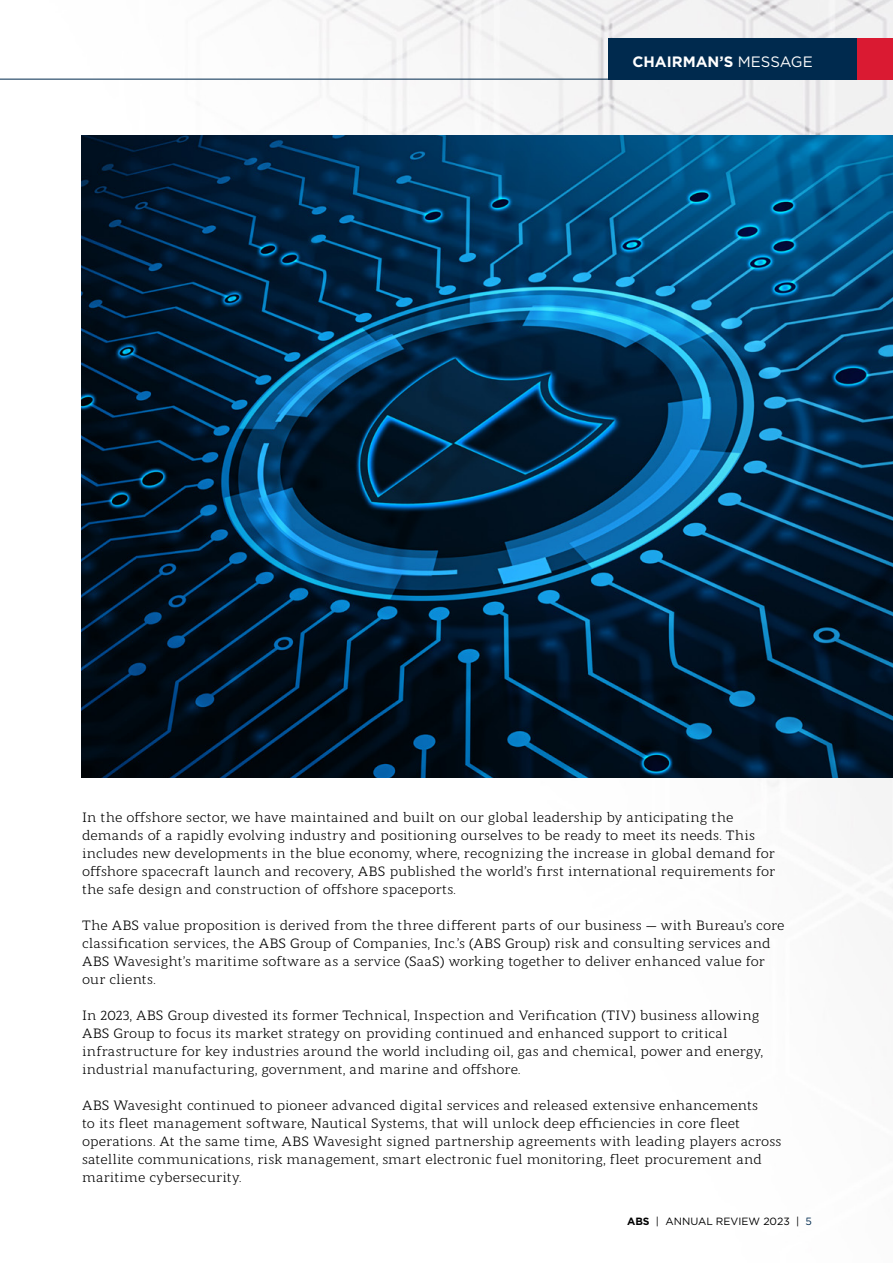
<style>
.page{position:relative;width:893px;height:1263px;background:#fff}
.page>*{position:absolute;margin:0;border:0;box-sizing:border-box;transform-origin:0 0}
.t1{font:700 15px "Gotham";color:#fff}
.t2{font:13.5px/18px "Modum";color:#000}
.t3{font:10.5px "Gotham";color:#000}
.s1{font-weight:400}
.s2{font-weight:700}
.s3{color:#002a4e}
</style>
<div class="page">
<img style="left:0;top:0;width:893px;height:909px">
<hr style="left:0;top:79px;width:893px;height:1px;background:#002a4e">
<div style="left:608px;top:39px;width:260px;height:41px;background:#002a4e"></div>
<div style="left:858px;top:39px;width:35px;height:41px;background:#da1a32"></div>
<img style="left:81px;top:135px;width:812px;height:642px">
<p class="t1" style="left:632px;top:51px;width:182px">CHAIRMAN’S <span class="s1">MESSAGE</span></p>
<p class="t2" style="left:82px;top:807px;width:695px">In the offshore sector, we have maintained and built on our global leadership by anticipating the demands of a rapidly evolving industry and positioning ourselves to be ready to meet its needs. This includes new developments in the blue economy, where, recognizing the increase in global demand for offshore spacecraft launch and recovery, ABS published the world’s first international requirements for the safe design and construction of offshore spaceports.</p>
<p class="t2" style="left:82px;top:915px;width:704px">The ABS value proposition is derived from the three different parts of our business — with Bureau’s core classification services, the ABS Group of Companies, Inc.’s (ABS Group) risk and consulting services and ABS Wavesight’s maritime software as a service (SaaS) working together to deliver enhanced value for our clients.</p>
<p class="t2" style="left:82px;top:1005px;width:683px">In 2023, ABS Group divested its former Technical, Inspection and Verification (TIV) business allowing ABS Group to focus its market strategy on providing continued and enhanced support to critical infrastructure for key industries around the world including oil, gas and chemical, power and energy, industrial manufacturing, government, and marine and offshore.</p>
<p class="t2" style="left:82px;top:1095px;width:701px">ABS Wavesight continued to pioneer advanced digital services and released extensive enhancements<br>to its fleet management software, Nautical Systems, that will unlock deep efficiencies in core fleet operations. At the same time, ABS Wavesight signed partnership agreements with leading players across satellite communications, risk management, smart electronic fuel monitoring, fleet procurement and maritime cybersecurity.</p>
<p class="t3" style="left:627px;top:1214px;width:186px"><span class="s2">ABS</span> | ANNUAL REVIEW 2023 | <span class="s3">5</span></p>
</div>
